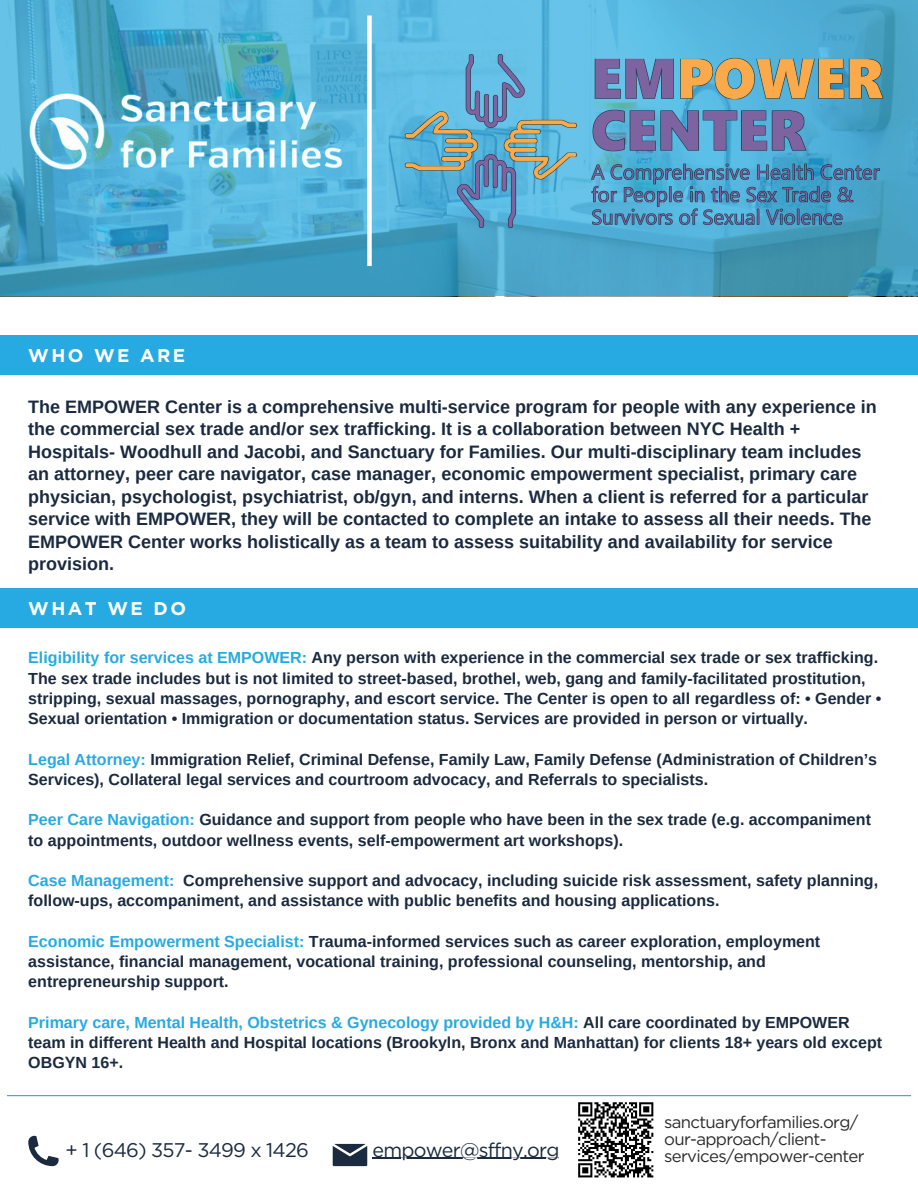
<style>
.page{position:relative;width:918px;height:1188px;background:#fff}
.page>*{position:absolute;margin:0;border:0;box-sizing:border-box;transform-origin:0 0}
.t1{font:19.8px "Gotham";letter-spacing:-.04em;color:#1b2a3f}
.t2{font:700 18.45px "Gotham";letter-spacing:.135em;color:#fff}
.t3{font:700 18px/22.5px "Arimo";color:#1b2a3f}
.t4{font:16.8px/16.8px "Gotham";letter-spacing:-.04em;color:#2b2a2c}
.t5{font:700 16.05px/20.2px "Arimo";color:#1b2a3f}
.s1{color:#27aae1}
</style>
<div class="page">
<div style="left:0;top:335px;width:918px;height:40px;background:#27aae1"></div>
<svg style="left:333px;top:1144px;width:34px;height:22px"></svg>
<svg style="left:28px;top:1136px;width:31px;height:30px"></svg>
<hr style="left:7px;top:1095px;width:904px;height:1px;background:#27aae1">
<svg style="left:0;top:0;width:918px;height:296px"></svg>
<div style="left:367px;top:16px;width:5px;height:250px;background:#fff"></div>
<img style="left:0;top:42px;width:350px;height:172px">
<hr style="left:372px;top:1158px;width:187px;height:1px;background:#1b2a3f">
<div style="left:0;top:588px;width:918px;height:40px;background:#27aae1"></div>
<img style="left:404px;top:55px;width:481px;height:172px">
<svg style="left:578px;top:1102px;width:76px;height:76px"></svg>
<h1 class="t2" style="left:28px;top:344px;width:159px">WHO WE ARE</h1>
<h4 class="t3" style="left:28px;top:395px;width:850px">The EMPOWER Center is a comprehensive multi-service program for people with any experience in the commercial sex trade and/or sex trafficking. It is a collaboration between NYC Health + Hospitals- Woodhull and Jacobi, and Sanctuary for Families. Our multi-disciplinary team includes an attorney, peer care navigator, case manager, economic empowerment specialist, primary care physician, psychologist, psychiatrist, ob/gyn, and interns. When a client is referred for a particular service with EMPOWER, they will be contacted to complete an intake to assess all their needs. The EMPOWER Center works holistically as a team to assess suitability and availability for service provision.</h4>
<h4 class="t2" style="left:28px;top:597px;width:159px">WHAT WE DO</h4>
<h4 class="t5" style="left:28px;top:648px;width:855px"><span class="s1">Eligibility for services at EMPOWER:</span> Any person with experience in the commercial sex trade or sex trafficking.<br>The sex trade includes but is not limited to street-based, brothel, web, gang and family-facilitated prostitution, stripping, sexual massages, pornography, and escort service. The Center is open to all regardless of: • Gender • Sexual orientation • Immigration or documentation status. Services are provided in person or virtually.</h4>
<h4 class="t5" style="left:28px;top:749px;width:850px"><span class="s1">Legal Attorney:</span> Immigration Relief, Criminal Defense, Family Law, Family Defense (Administration of Children’s<br>Services), Collateral legal services and courtroom advocacy, and Referrals to specialists.</h4>
<h4 class="t5" style="left:28px;top:810px;width:844px"><span class="s1">Peer Care Navigation:</span> Guidance and support from people who have been in the sex trade (e.g. accompaniment to appointments, outdoor wellness events, self-empowerment art workshops).</h4>
<p class="t5" style="left:28px;top:871px;width:851px"><span class="s1">Case Management:</span> Comprehensive support and advocacy, including suicide risk assessment, safety planning, follow-ups, accompaniment, and assistance with public benefits and housing applications.</p>
<h3 class="t5" style="left:28px;top:931px;width:794px"><span class="s1">Economic Empowerment Specialist:</span> Trauma-informed services such as career exploration, employment assistance, financial management, vocational training, professional counseling, mentorship, and entrepreneurship support.</h3>
<p class="t5" style="left:28px;top:1012px;width:855px"><span class="s1">Primary care, Mental Health, Obstetrics &amp; Gynecology provided by H&amp;H:</span> All care coordinated by EMPOWER team in different Health and Hospital locations (Brookyln, Bronx and Manhattan) for clients 18+ years old except<br>OBGYN 16+.</p>
<h4 class="t1" style="left:66px;top:1138px;width:245px">+ 1 (646) 357- 3499 x 1426</h4>
<h1 class="t1" style="left:372px;top:1138px;width:189px">empower@sffny.org</h1>
<p class="t4" style="left:664px;top:1114px;width:196px">sanctuaryforfamilies.org/</p>
<h3 class="t4" style="left:664px;top:1130px;width:202px">our-approach/client&shy;services/empower-center</h3>
</div>
